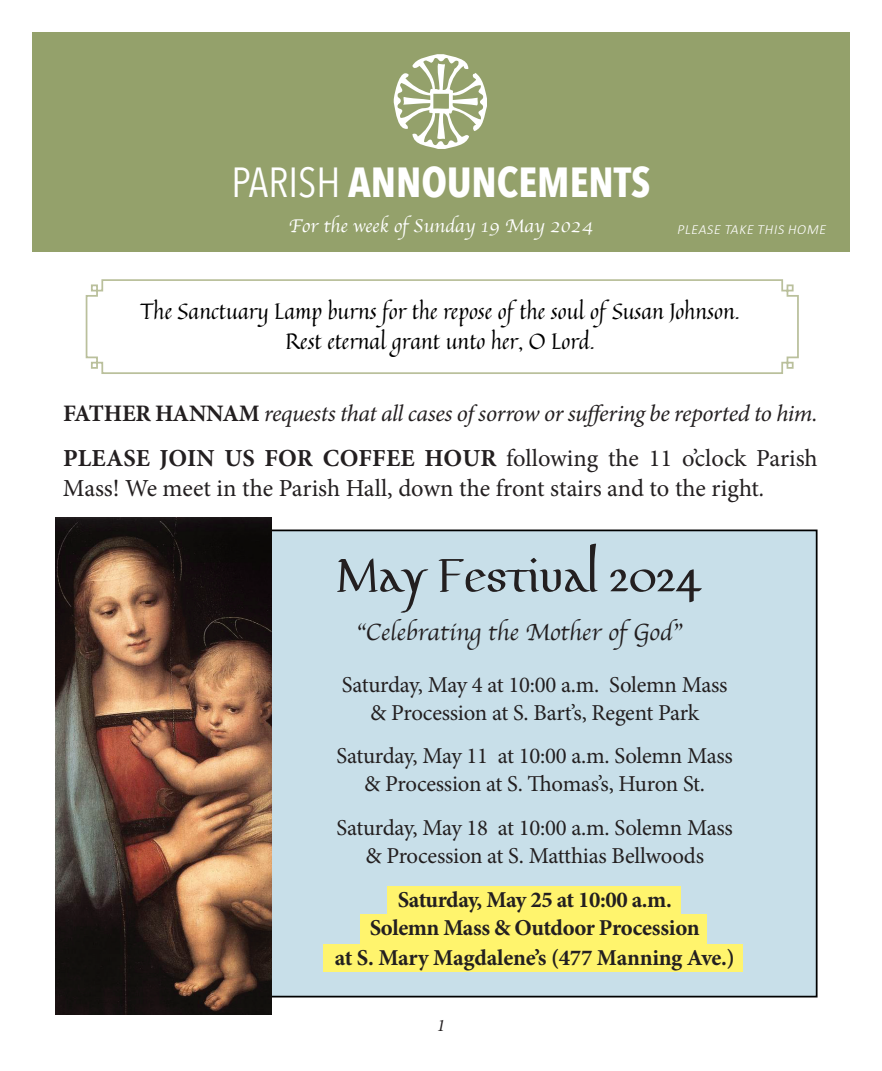
<style>
.page{position:relative;width:882px;height:1071px;background:#fff}
.page>*{position:absolute;margin:0;border:0;box-sizing:border-box;transform-origin:0 0}
.t1{font:50.75px "Pfeffer Mediaeval";color:#231f20}
.t2{font:700 42px "Avenir Next Condensed";color:#fff}
.t3{font:24.5px/29.8px "Minion Pro";letter-spacing:-.005em;color:#231f20}
.t4{font:24.5px "Apple Chancery";color:#231f20}
.t5{font:italic 23.62px "Minion Pro";letter-spacing:-.02em;color:#231f20}
.t6{font:22.75px/28px "Minion Pro";letter-spacing:-.015em;color:#231f20;text-align:center}
.t7{font:700 22.75px/28.9px "Minion Pro";letter-spacing:-.015em;color:#231f20;text-align:center}
.t8{font:21.88px/29.8px "Quintessential";color:#000;text-align:center}
.t9{font:19.25px "Apple Chancery";color:#fff}
.t10{font:italic 17.5px "Minion Pro";color:#231f20}
.t11{font:italic 300 14px "Calibri";color:#fff}
.s1{font-weight:400}
.s2{font-weight:700;font-style:normal}
.s3{font-weight:700}
.s4{font-style:italic}
</style>
<div class="page">
<div style="left:32px;top:32px;width:818px;height:220px;background:#94a16b"></div>
<svg style="left:394px;top:54px;width:93px;height:95px"></svg>
<svg style="left:85px;top:279px;width:714px;height:95px"></svg>
<div style="left:63px;top:530px;width:755px;height:468px;background:#c8dfe9;border:2px solid #000"></div>
<img style="left:56px;top:518px;width:215px;height:497px">
<div style="left:388px;top:886px;width:293px;height:28px;background:#fff46d"></div>
<div style="left:360px;top:914px;width:347px;height:30px;background:#fff46d"></div>
<div style="left:324px;top:944px;width:419px;height:28px;background:#fff46d"></div>
<h2 class="t2" style="left:231px;top:157px;width:421px"><span class="s1">PARISH</span> ANNOUNCEMENTS</h2>
<p class="t9" style="left:289px;top:211px;width:306px">For the week of Sunday 19 May 2024</p>
<p class="t11" style="left:677px;top:221px;width:153px">PLEASE TAKE THIS HOME</p>
<p class="t8" style="left:140px;top:296px;width:601px">The Sanctuary Lamp burns for the repose of the soul of Susan Johnson.<br>Rest eternal grant unto her, O Lord.</p>
<p class="t5" style="left:63px;top:397px;width:756px"><span class="s2">FATHER HANNAM</span> requests that all cases of sorrow or suffering be reported to him.</p>
<p class="t3" style="left:63px;top:444px;width:756px"><span class="s3">PLEASE JOIN US FOR COFFEE HOUR</span> following the 11 o’clock Parish<br>Mass! We meet in the Parish Hall, down the front stairs and to the right<span class="s4">.</span></p>
<h1 class="t1" style="left:336px;top:544px;width:368px">May Festival 2024</h1>
<p class="t4" style="left:356px;top:613px;width:327px">“Celebrating the Mother of God”</p>
<p class="t6" style="left:342px;top:670px;width:387px">Saturday, May 4 at 10:00 a.m. Solemn Mass &amp; Procession at S. Bart’s, Regent Park</p>
<p class="t6" style="left:337px;top:742px;width:398px">Saturday, May 11 at 10:00 a.m. Solemn Mass &amp; Procession at S. Thomas’s, Huron St.</p>
<p class="t6" style="left:337px;top:814px;width:398px">Saturday, May 18 at 10:00 a.m. Solemn Mass &amp; Procession at S. Matthias Bellwoods</p>
<p class="t7" style="left:335px;top:885px;width:402px">Saturday, May 25 at 10:00 a.m.<br>Solemn Mass &amp; Outdoor Procession<br>at S. Mary Magdalene’s (477 Manning Ave.)</p>
<p class="t10" style="left:437px;top:1013px;width:10px">1</p>
</div>
